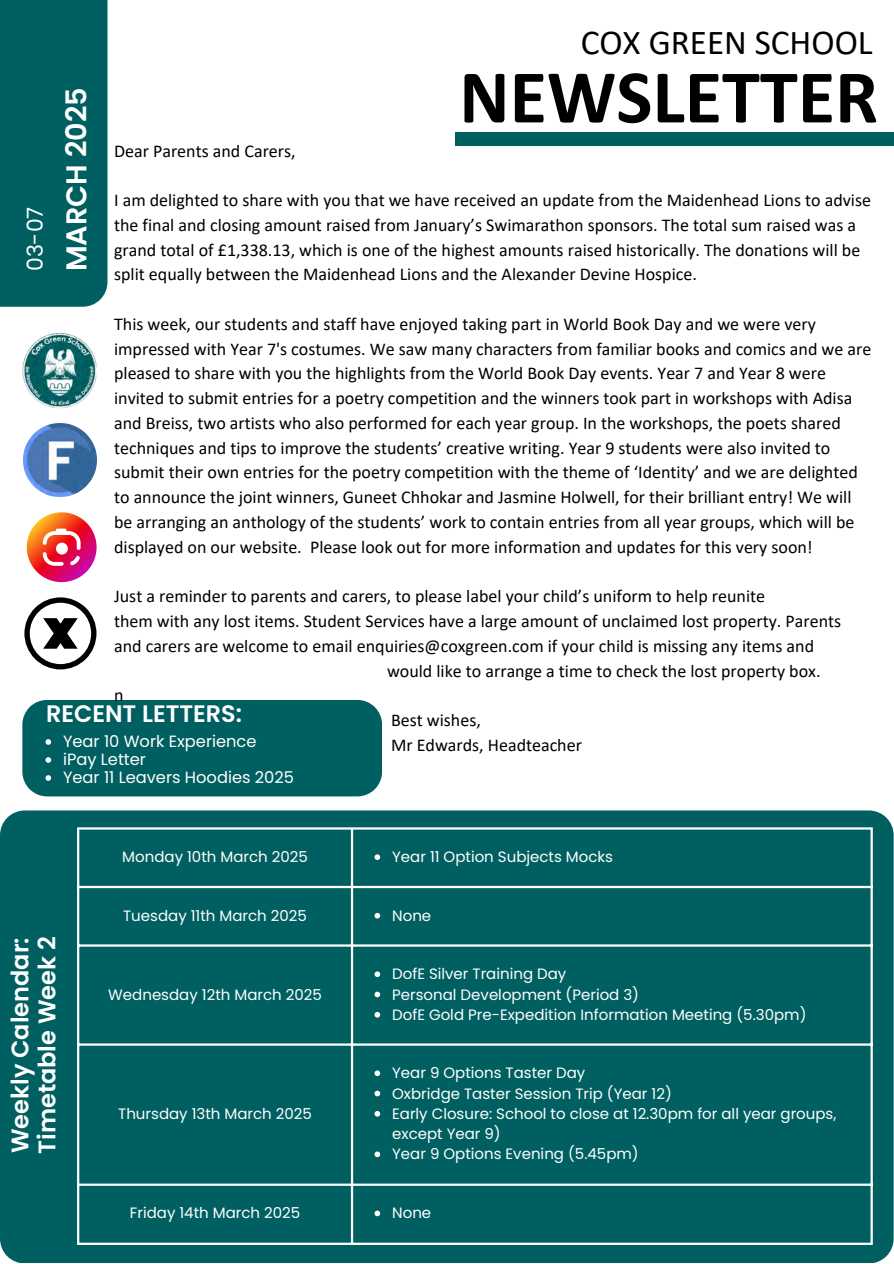
<style>
.page{position:relative;width:894px;height:1264px;background:#fff}
.page>*{position:absolute;margin:0;border:0;box-sizing:border-box;transform-origin:0 0}
.t1{font:700 76.5px "Calibri";color:#000}
.t2{font:35.1px "Calibri";color:#000}
.t3{font:600 28.65px "Poppins";color:#fff}
.t4{font:600 24px/27px "Poppins";color:#fff}
.t5{font:600 23.85px "Poppins";color:#fff}
.t6{font:21.9px "Poppins";color:#fff}
.t7{font:18px/24.8px "Calibri";color:#000}
.t8{font:16.2px "Poppins";color:#fff}
.t9{font:15px/20.2px "Poppins";color:#fff}
</style>
<div class="page">
<div style="left:455px;top:132px;width:438px;height:13px;background:#005f61"></div>
<div style="left:0;top:0;width:107px;height:306px;background:#005f61"></div>
<div style="left:0;top:810px;width:893px;height:453px;background:#005f61"></div>
<svg style="left:374px;top:854px;width:6px;height:6px"></svg>
<svg style="left:374px;top:912px;width:6px;height:6px"></svg>
<svg style="left:374px;top:971px;width:6px;height:6px"></svg>
<svg style="left:374px;top:991px;width:6px;height:6px"></svg>
<svg style="left:374px;top:1011px;width:6px;height:6px"></svg>
<svg style="left:374px;top:1070px;width:6px;height:6px"></svg>
<svg style="left:374px;top:1090px;width:6px;height:6px"></svg>
<svg style="left:374px;top:1110px;width:6px;height:6px"></svg>
<svg style="left:374px;top:1151px;width:6px;height:6px"></svg>
<svg style="left:374px;top:1210px;width:6px;height:6px"></svg>
<hr style="left:77px;top:829px;width:2px;height:413px;background:#fff">
<hr style="left:351px;top:829px;width:2px;height:413px;background:#fff">
<hr style="left:870px;top:829px;width:2px;height:413px;background:#fff">
<hr style="left:77px;top:827px;width:795px;height:2px;background:#fff">
<hr style="left:77px;top:885px;width:795px;height:3px;background:#fff">
<hr style="left:77px;top:944px;width:795px;height:2px;background:#fff">
<hr style="left:77px;top:1043px;width:795px;height:2px;background:#fff">
<hr style="left:77px;top:1183px;width:795px;height:2px;background:#fff">
<hr style="left:77px;top:1242px;width:795px;height:2px;background:#fff">
<img style="left:24px;top:423px;width:73px;height:73px">
<svg style="left:27px;top:512px;width:69px;height:70px"></svg>
<div style="left:56px;top:542px;width:12px;height:12px;background:#fff;border-radius:50%"></div>
<svg style="left:24px;top:597px;width:72px;height:72px"></svg>
<img style="left:22px;top:333px;width:75px;height:75px">
<div style="left:22px;top:700px;width:360px;height:96px;background:#005f61"></div>
<p class="t2" style="left:580px;top:28px;width:293px">COX GREEN SCHOOL</p>
<p class="t1" style="left:459px;top:65px;width:420px">NEWSLETTER</p>
<p class="t3" style="left:56px;top:271px;width:185px;rotate:-90deg">MARCH 2025</p>
<h5 class="t7" style="left:114px;top:140px;width:183px">Dear Parents and Carers,</h5>
<h3 class="t7" style="left:114px;top:189px;width:758px">I am delighted to share with you that we have received an update from the Maidenhead Lions to advise the final and closing amount raised from January’s Swimarathon sponsors. The total sum raised was a grand total of £1,338.13, which is one of the highest amounts raised historically. The donations will be split equally between the Maidenhead Lions and the Alexander Devine Hospice.</h3>
<h2 class="t7" style="left:114px;top:313px;width:758px">This week, our students and staff have enjoyed taking part in World Book Day and we were very impressed with Year 7's costumes. We saw many characters from familiar books and comics and we are pleased to share with you the highlights from the World Book Day events. Year 7 and Year 8 were invited to submit entries for a poetry competition and the winners took part in workshops with Adisa and Breiss, two artists who also performed for each year group. In the workshops, the poets shared techniques and tips to improve the students’ creative writing. Year 9 students were also invited to submit their own entries for the poetry competition with the theme of ‘Identity’ and we are delighted to announce the joint winners, Guneet Chhokar and Jasmine Holwell, for their brilliant entry! We will be arranging an anthology of the students’ work to contain entries from all year groups, which will be displayed on our website. Please look out for more information and updates for this very soon!</h2>
<h1 class="t7" style="left:114px;top:585px;width:652px">Just a reminder to parents and carers, to please label your child’s uniform to help reunite</h1>
<p class="t7" style="left:114px;top:610px;width:728px">them with any lost items. Student Services have a large amount of unclaimed lost property. Parents and carers are welcome to email enquiries@coxgreen.com if your child is missing any items and</p>
<p class="t7" style="left:387px;top:659px;width:435px">would like to arrange a time to check the lost property box.</p>
<p class="t7" style="left:114px;top:684px;width:11px">n</p>
<p class="t7" style="left:391px;top:709px;width:91px">Best wishes,</p>
<p class="t7" style="left:391px;top:734px;width:192px">Mr Edwards, Headteacher</p>
<p class="t6" style="left:20px;top:271px;width:66px;rotate:-90deg">03-07</p>
<p class="t5" style="left:46px;top:696px;width:197px">RECENT LETTERS:</p>
<p class="t8" style="left:63px;top:730px;width:195px">Year 10 Work Experience</p>
<p class="t8" style="left:63px;top:748px;width:84px">iPay Letter</p>
<p class="t8" style="left:63px;top:766px;width:232px">Year 11 Leavers Hoodies 2025</p>
<p class="t9" style="left:122px;top:846px;width:187px">Monday 10th March 2025</p>
<p class="t9" style="left:392px;top:846px;width:222px">Year 11 Option Subjects Mocks</p>
<p class="t4" style="left:7px;top:1153px;width:219px;rotate:-90deg">Weekly Calendar:<br>Timetable Week 2</p>
<p class="t9" style="left:123px;top:905px;width:185px">Tuesday 11th March 2025</p>
<p class="t9" style="left:392px;top:905px;width:41px">None</p>
<p class="t9" style="left:108px;top:984px;width:215px">Wednesday 12th March 2025</p>
<h4 class="t9" style="left:118px;top:1103px;width:195px">Thursday 13th March 2025</h4>
<p class="t9" style="left:392px;top:963px;width:176px">DofE Silver Training Day</p>
<p class="t9" style="left:392px;top:984px;width:248px">Personal Development (Period 3)</p>
<p class="t9" style="left:392px;top:1004px;width:416px">DofE Gold Pre-Expedition Information Meeting (5.30pm)</p>
<p class="t9" style="left:392px;top:1062px;width:194px">Year 9 Options Taster Day</p>
<p class="t9" style="left:392px;top:1083px;width:281px">Oxbridge Taster Session Trip (Year 12)</p>
<p class="t9" style="left:392px;top:1103px;width:445px">Early Closure: School to close at 12.30pm for all year groups, except Year 9)</p>
<p class="t9" style="left:392px;top:1143px;width:248px">Year 9 Options Evening (5.45pm)</p>
<h6 class="t9" style="left:130px;top:1203px;width:172px">Friday 14th March 2025</h6>
<p class="t9" style="left:392px;top:1203px;width:41px">None</p>
</div>
